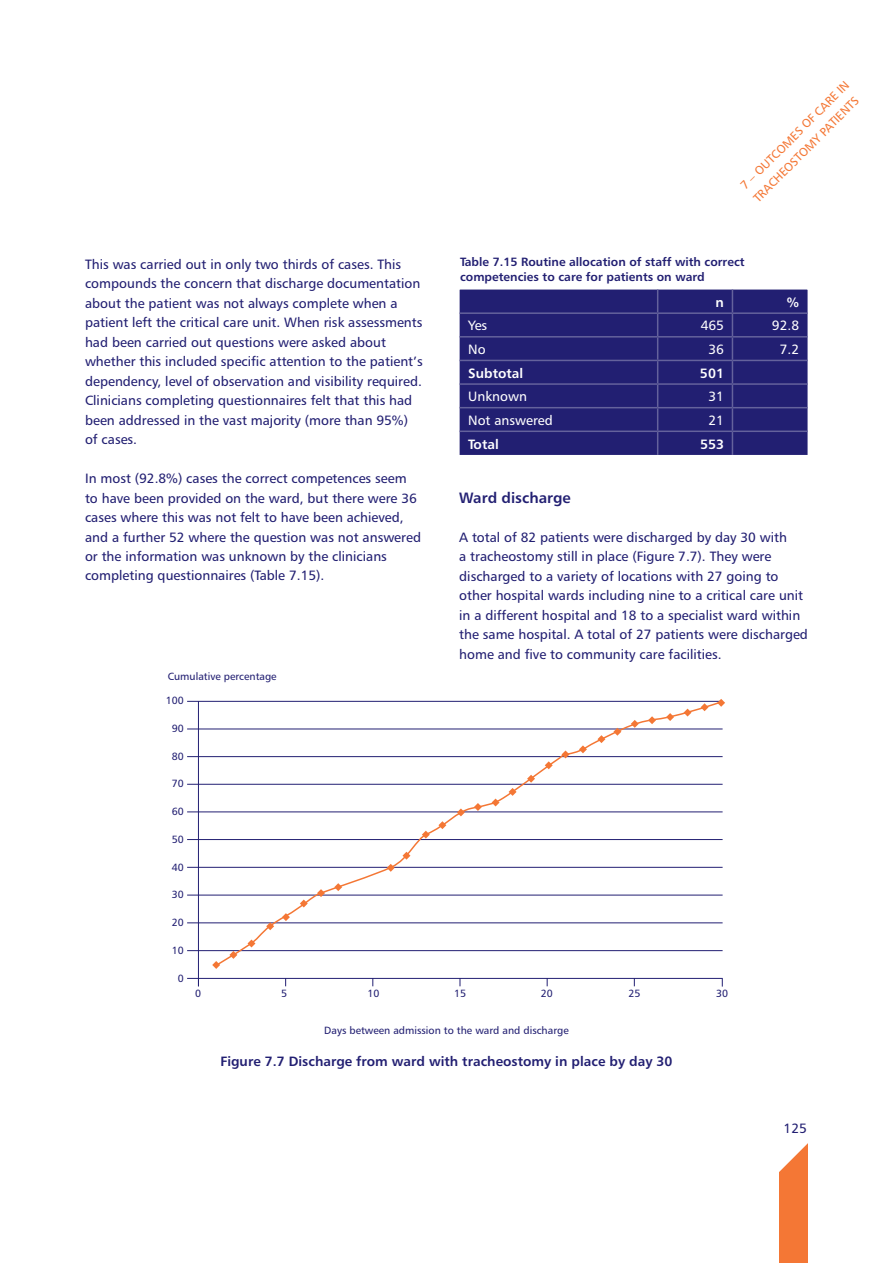
<style>
.page{position:relative;width:893px;height:1263px;background:#fff}
.page>*{position:absolute;margin:0;border:0;box-sizing:border-box;transform-origin:0 0}
.t1{font:15px "Humanist 777 BT Bold B";color:#221f72}
.t2{font:13.5px/19.5px "Humanist 777 BT Roman B";color:#221f72}
.t3{font:13.5px "Humanist 777 BT Bold B";color:#221f72}
.t4{font:13.5px "Humanist 777 BT Roman B";color:#fff}
.t5{font:13.5px "Humanist 777 BT Bold B";color:#fff}
.t6{font:12px/15px "Humanist 777 BT Bold B";color:#221f72}
.t7{font:12px "Humanist 777 BT Roman B";color:#f47735}
.t8{font:10.5px "Humanist 777 BT Roman B";color:#221f72}
</style>
<div class="page">
<div style="left:779px;top:1135px;width:29px;height:128px;background:#f47735"></div>
<svg style="left:779px;top:1135px;width:29px;height:37px"></svg>
<div style="left:460px;top:290px;width:347px;height:165px;background:#221f72"></div>
<hr style="left:460px;top:312px;width:198px;height:2px;background:#64629c">
<hr style="left:658px;top:312px;width:74px;height:2px;background:#64629c">
<hr style="left:732px;top:312px;width:75px;height:2px;background:#64629c">
<hr style="left:460px;top:336px;width:198px;height:2px;background:#64629c">
<hr style="left:658px;top:336px;width:74px;height:2px;background:#64629c">
<hr style="left:732px;top:336px;width:75px;height:2px;background:#64629c">
<hr style="left:460px;top:360px;width:198px;height:1px;background:#64629c">
<hr style="left:658px;top:360px;width:74px;height:1px;background:#64629c">
<hr style="left:732px;top:360px;width:75px;height:1px;background:#64629c">
<hr style="left:460px;top:383px;width:198px;height:2px;background:#64629c">
<hr style="left:658px;top:383px;width:74px;height:2px;background:#64629c">
<hr style="left:732px;top:383px;width:75px;height:2px;background:#64629c">
<hr style="left:460px;top:407px;width:198px;height:1px;background:#64629c">
<hr style="left:658px;top:407px;width:74px;height:1px;background:#64629c">
<hr style="left:732px;top:407px;width:75px;height:1px;background:#64629c">
<hr style="left:460px;top:430px;width:198px;height:2px;background:#64629c">
<svg style="left:657px;top:290px;width:1px;height:165px"></svg>
<hr style="left:658px;top:430px;width:74px;height:2px;background:#64629c">
<svg style="left:732px;top:290px;width:1px;height:165px"></svg>
<hr style="left:732px;top:430px;width:75px;height:2px;background:#64629c">
<hr style="left:187px;top:839px;width:536px;height:1px;background:#221f72">
<hr style="left:187px;top:811px;width:536px;height:1px;background:#221f72">
<hr style="left:187px;top:784px;width:536px;height:1px;background:#221f72">
<hr style="left:187px;top:756px;width:536px;height:1px;background:#221f72">
<hr style="left:187px;top:729px;width:536px;height:1px;background:#221f72">
<hr style="left:187px;top:701px;width:536px;height:1px;background:#221f72">
<hr style="left:187px;top:867px;width:536px;height:1px;background:#221f72">
<hr style="left:187px;top:895px;width:536px;height:1px;background:#221f72">
<hr style="left:187px;top:922px;width:536px;height:1px;background:#221f72">
<hr style="left:187px;top:950px;width:536px;height:1px;background:#221f72">
<hr style="left:198px;top:701px;width:1px;height:285px;background:#221f72">
<hr style="left:187px;top:978px;width:536px;height:1px;background:#221f72">
<svg style="left:212px;top:963px;width:6px;height:6px"></svg>
<svg style="left:214px;top:700px;width:509px;height:267px"></svg>
<svg style="left:229px;top:951px;width:8px;height:8px"></svg>
<svg style="left:248px;top:939px;width:7px;height:8px"></svg>
<svg style="left:266px;top:922px;width:8px;height:8px"></svg>
<svg style="left:282px;top:913px;width:8px;height:8px"></svg>
<svg style="left:300px;top:899px;width:8px;height:8px"></svg>
<svg style="left:317px;top:889px;width:8px;height:8px"></svg>
<svg style="left:334px;top:883px;width:8px;height:8px"></svg>
<svg style="left:387px;top:864px;width:8px;height:8px"></svg>
<svg style="left:402px;top:852px;width:8px;height:8px"></svg>
<svg style="left:422px;top:831px;width:8px;height:7px"></svg>
<svg style="left:438px;top:821px;width:8px;height:8px"></svg>
<svg style="left:457px;top:808px;width:8px;height:8px"></svg>
<svg style="left:474px;top:803px;width:8px;height:8px"></svg>
<svg style="left:492px;top:798px;width:8px;height:8px"></svg>
<svg style="left:509px;top:788px;width:8px;height:8px"></svg>
<svg style="left:527px;top:775px;width:8px;height:8px"></svg>
<svg style="left:545px;top:761px;width:8px;height:8px"></svg>
<svg style="left:562px;top:750px;width:7px;height:8px"></svg>
<svg style="left:579px;top:745px;width:8px;height:8px"></svg>
<svg style="left:597px;top:735px;width:8px;height:8px"></svg>
<svg style="left:613px;top:728px;width:8px;height:8px"></svg>
<svg style="left:631px;top:720px;width:8px;height:8px"></svg>
<svg style="left:648px;top:716px;width:8px;height:8px"></svg>
<svg style="left:666px;top:713px;width:8px;height:8px"></svg>
<svg style="left:684px;top:709px;width:7px;height:7px"></svg>
<svg style="left:701px;top:703px;width:7px;height:8px"></svg>
<svg style="left:717px;top:699px;width:8px;height:8px"></svg>
<p class="t2" style="left:85px;top:254px;width:339px">This was carried out in only two thirds of cases. This compounds the concern that discharge documentation about the patient was not always complete when a patient left the critical care unit. When risk assessments had been carried out questions were asked about whether this included specific attention to the patient’s dependency, level of observation and visibility required.<br>Clinicians completing questionnaires felt that this had been addressed in the vast majority (more than 95%) of cases.</p>
<p class="t2" style="left:85px;top:468px;width:338px">In most (92.8%) cases the correct competences seem to have been provided on the ward, but there were 36 cases where this was not felt to have been achieved, and a further 52 where the question was not answered or the information was unknown by the clinicians completing questionnaires (Table 7.15).</p>
<p class="t8" style="left:168px;top:670px;width:110px">Cumulative percentage</p>
<p class="t8" style="left:166px;top:694px;width:20px">100</p>
<p class="t8" style="left:172px;top:722px;width:14px">90</p>
<p class="t8" style="left:172px;top:749px;width:14px">80</p>
<p class="t8" style="left:172px;top:777px;width:14px">70</p>
<p class="t8" style="left:172px;top:805px;width:14px">60</p>
<p class="t8" style="left:172px;top:833px;width:14px">50</p>
<p class="t8" style="left:172px;top:860px;width:14px">40</p>
<p class="t8" style="left:172px;top:888px;width:14px">30</p>
<p class="t8" style="left:172px;top:916px;width:14px">20</p>
<p class="t8" style="left:172px;top:944px;width:14px">10</p>
<p class="t8" style="left:178px;top:971px;width:8px">0</p>
<p class="t7" style="left:798px;top:121px;width:26px;rotate:-45deg">of care</p>
<p class="t7" style="left:750px;top:195px;width:12px;rotate:-45deg">tracheostomy</p>
<p class="t7" style="left:817px;top:128px;width:9px;rotate:-45deg">patients</p>
<p class="t7" style="left:737px;top:182px;width:41px;rotate:-45deg">7 – Outcomes</p>
<p class="t6" style="left:460px;top:254px;width:286px">Table 7.15 Routine allocation of staff with correct competencies to care for patients on ward</p>
<p class="t5" style="left:716px;top:294px;width:10px">n</p>
<p class="t5" style="left:787px;top:294px;width:14px">%</p>
<p class="t4" style="left:468px;top:317px;width:21px">Yes</p>
<p class="t4" style="left:701px;top:317px;width:25px">465</p>
<p class="t4" style="left:772px;top:317px;width:29px">92.8</p>
<p class="t4" style="left:468px;top:341px;width:19px">No</p>
<p class="t4" style="left:708px;top:341px;width:17px">36</p>
<p class="t4" style="left:780px;top:341px;width:21px">7.2</p>
<p class="t5" style="left:468px;top:364px;width:57px">Subtotal</p>
<p class="t5" style="left:700px;top:364px;width:26px">501</p>
<p class="t4" style="left:468px;top:388px;width:60px">Unknown</p>
<p class="t4" style="left:708px;top:388px;width:17px">31</p>
<p class="t4" style="left:468px;top:412px;width:86px">Not answered</p>
<p class="t4" style="left:708px;top:412px;width:17px">21</p>
<p class="t5" style="left:468px;top:435px;width:32px">Total</p>
<p class="t5" style="left:700px;top:435px;width:26px">553</p>
<p class="t1" style="left:459px;top:488px;width:113px">Ward discharge</p>
<p class="t2" style="left:459px;top:527px;width:350px">A total of 82 patients were discharged by day 30 with<br>a tracheostomy still in place (Figure 7.7). They were discharged to a variety of locations with 27 going to other hospital wards including nine to a critical care unit in a different hospital and 18 to a specialist ward within the same hospital. A total of 27 patients were discharged home and five to community care facilities.</p>
<p class="t8" style="left:195px;top:987px;width:8px">0</p>
<p class="t8" style="left:281px;top:987px;width:8px">5</p>
<p class="t8" style="left:367px;top:987px;width:14px">10</p>
<p class="t8" style="left:454px;top:987px;width:14px">15</p>
<p class="t8" style="left:541px;top:987px;width:14px">20</p>
<p class="t8" style="left:628px;top:987px;width:14px">25</p>
<p class="t8" style="left:716px;top:987px;width:14px">30</p>
<p class="t8" style="left:324px;top:1024px;width:246px">Days between admission to the ward and discharge</p>
<p class="t3" style="left:220px;top:1053px;width:454px">Figure 7.7 Discharge from ward with tracheostomy in place by day 30</p>
<p class="t2" style="left:784px;top:1118px;width:25px">125</p>
</div>
